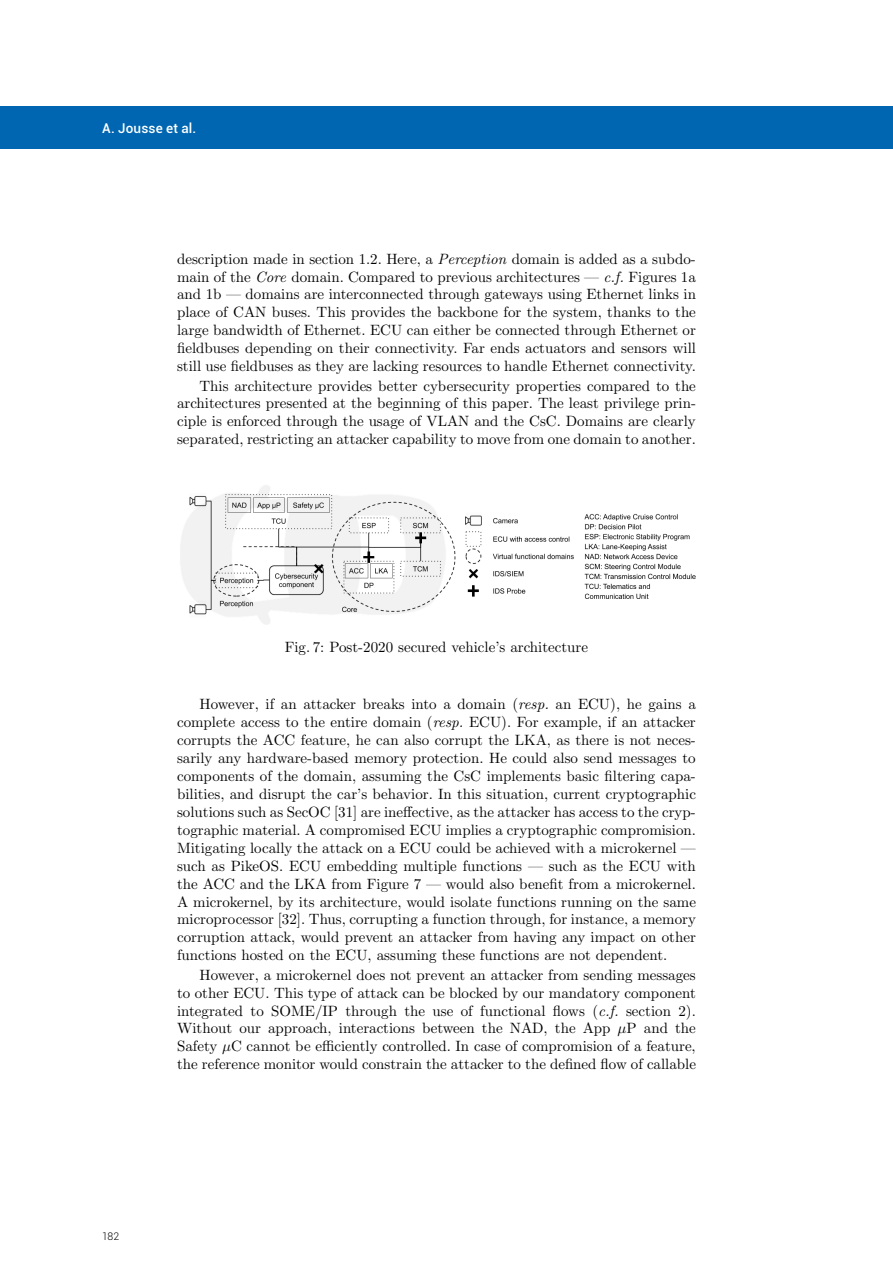
<style>
.page{position:relative;width:893px;height:1263px;background:#fff}
.page>*{position:absolute;margin:0;border:0;box-sizing:border-box;transform-origin:0 0}
.t1{font:15px/18px "CMR10";color:#000;text-align:justify}
.t2{font:500 13.5px "Roboto";letter-spacing:.01em;color:#fff}
.t3{font:300 10.5px "Roboto";color:#000}
.s1{font-family:"CMTI10"}
.s2{font-family:"CMMI10"}
</style>
<div class="page">
<img style="left:180px;top:485px;width:516px;height:139px">
<div style="left:0;top:106px;width:893px;height:43px;background:#0066b1"></div>
<p class="t2" style="left:102px;top:118px;width:96px">A. Jousse et al.</p>
<p class="t1" style="left:177px;top:251px;width:520px">description made in section 1.2. Here, a <span class="s1">Perception</span> domain is added as a subdo&shy;main of the <span class="s1">Core</span> domain. Compared to previous architectures — <span class="s1">c.f.</span> Figures 1a and 1b — domains are interconnected through gateways using Ethernet links in place of CAN buses. This provides the backbone for the system, thanks to the large bandwidth of Ethernet. ECU can either be connected through Ethernet or fieldbuses depending on their connectivity. Far ends actuators and sensors will still use fieldbuses as they are lacking resources to handle Ethernet connectivity.</p>
<p class="t1" style="left:177px;top:378px;width:520px;text-indent:22px">This architecture provides better cybersecurity properties compared to the architectures presented at the beginning of this paper. The least privilege prin&shy;ciple is enforced through the usage of VLAN and the CsC. Domains are clearly separated, restricting an attacker capability to move from one domain to another.</p>
<p class="t1" style="left:285px;top:639px;width:305px">Fig. 7: Post-2020 secured vehicle’s architecture</p>
<p class="t1" style="left:177px;top:696px;width:520px;text-indent:22px">However, if an attacker breaks into a domain (<span class="s1">resp.</span> an ECU), he gains a complete access to the entire domain (<span class="s1">resp.</span> ECU). For example, if an attacker corrupts the ACC feature, he can also corrupt the LKA, as there is not neces&shy;sarily any hardware-based memory protection. He could also send messages to components of the domain, assuming the CsC implements basic filtering capa&shy;bilities, and disrupt the car’s behavior. In this situation, current cryptographic solutions such as SecOC [31] are ineffective, as the attacker has access to the cryp&shy;tographic material. A compromised ECU implies a cryptographic compromision.<br>Mitigating locally the attack on a ECU could be achieved with a microkernel — such as PikeOS. ECU embedding multiple functions — such as the ECU with the ACC and the LKA from Figure 7 — would also benefit from a microkernel.<br>A microkernel, by its architecture, would isolate functions running on the same microprocessor [32]. Thus, corrupting a function through, for instance, a memory corruption attack, would prevent an attacker from having any impact on other functions hosted on the ECU, assuming these functions are not dependent.</p>
<p class="t1" style="left:177px;top:967px;width:520px;text-indent:22px">However, a microkernel does not prevent an attacker from sending messages to other ECU. This type of attack can be blocked by our mandatory component integrated to SOME/IP through the use of functional flows (<span class="s1">c.f.</span> section 2).<br>Without our approach, interactions between the NAD, the App <span class="s2">µ</span>P and the Safety <span class="s2">µ</span>C cannot be efficiently controlled. In case of compromision of a feature, the reference monitor would constrain the attacker to the defined flow of callable</p>
<p class="t3" style="left:102px;top:1229px;width:19px">182</p>
</div>
